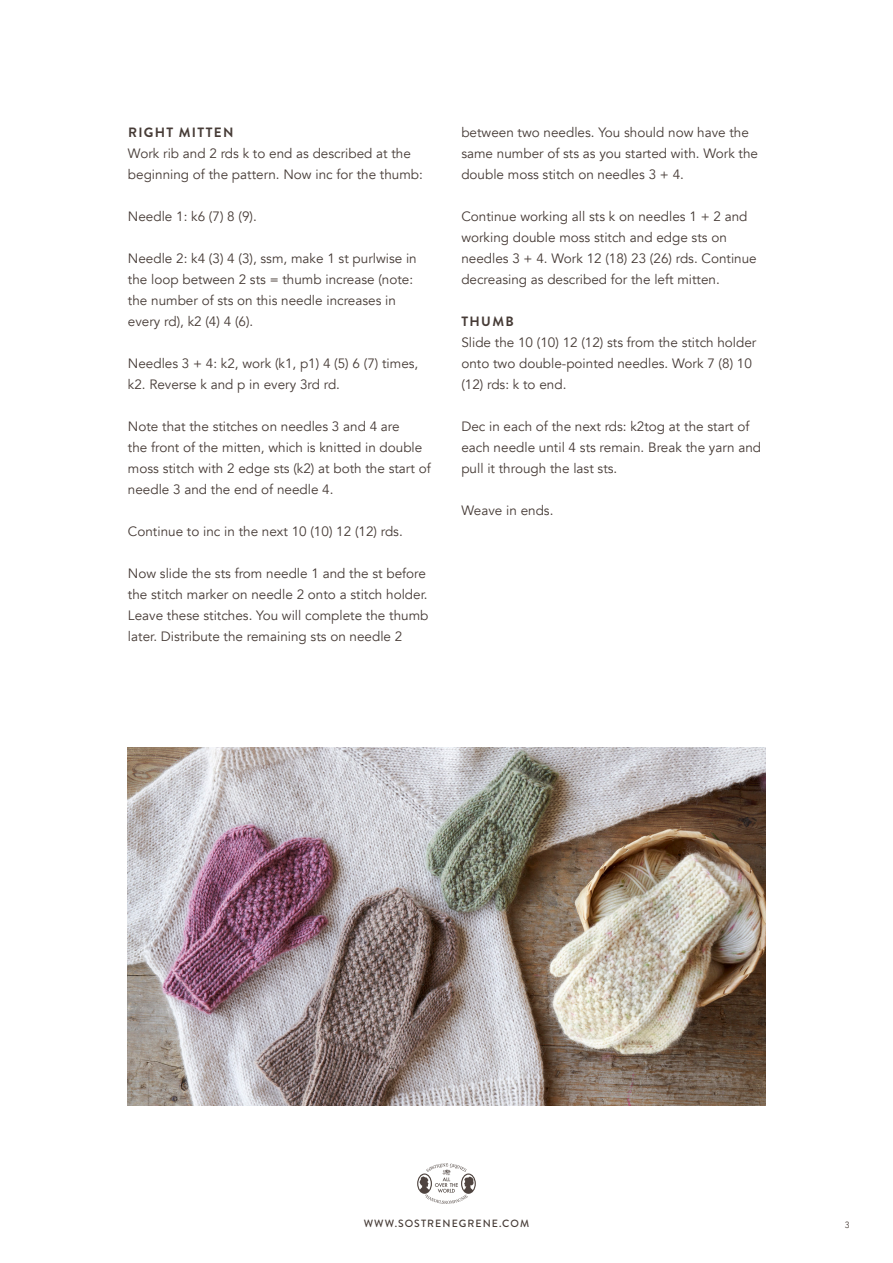
<style>
.page{position:relative;width:893px;height:1263px;background:#fff}
.page>*{position:absolute;margin:0;border:0;box-sizing:border-box;transform-origin:0 0}
.t1{font:13.5px/21px "Avenir";color:#463b36}
.Underoverskrift_fed{font:700 13.5px "Brandon Grotesque";letter-spacing:.1em;color:#463b36}
.t2{font:500 10.5px "Brandon Grotesque";letter-spacing:.1em;color:#463b36}
.t3{font:300 9px "Avenir";color:#463b36}
</style>
<div class="page">
<svg style="left:417px;top:1163px;width:59px;height:41px"></svg>
<img style="left:128px;top:747px;width:637px;height:359px">
<p class="Underoverskrift_fed" style="left:128px;top:123px;width:107px">RIGHT MITTEN</p>
<p class="t1" style="left:128px;top:143px;width:296px">Work rib and 2 rds k to end as described at the beginning of the pattern. Now inc for the thumb:</p>
<p class="t1" style="left:128px;top:206px;width:130px">Needle 1: k6 (7) 8 (9).</p>
<p class="t1" style="left:128px;top:248px;width:290px">Needle 2: k4 (3) 4 (3), ssm, make 1 st purlwise in the loop between 2 sts = thumb increase (note: the number of sts on this needle increases in every rd), k2 (4) 4 (6).</p>
<p class="t1" style="left:128px;top:353px;width:292px">Needles 3 + 4: k2, work (k1, p1) 4 (5) 6 (7) times, k2. Reverse k and p in every 3rd rd.</p>
<p class="t1" style="left:128px;top:416px;width:304px">Note that the stitches on needles 3 and 4 are<br>the front of the mitten, which is knitted in double moss stitch with 2 edge sts (k2) at both the start of needle 3 and the end of needle 4.</p>
<p class="t1" style="left:128px;top:521px;width:276px">Continue to inc in the next 10 (10) 12 (12) rds.</p>
<p class="t1" style="left:128px;top:563px;width:302px">Now slide the sts from needle 1 and the st before the stitch marker on needle 2 onto a stitch holder.<br>Leave these stitches. You will complete the thumb later. Distribute the remaining sts on needle 2</p>
<p class="t1" style="left:461px;top:122px;width:298px">between two needles. You should now have the same number of sts as you started with. Work the double moss stitch on needles 3 + 4.</p>
<p class="t1" style="left:461px;top:206px;width:297px">Continue working all sts k on needles 1 + 2 and working double moss stitch and edge sts on needles 3 + 4. Work 12 (18) 23 (26) rds. Continue decreasing as described for the left mitten.</p>
<p class="Underoverskrift_fed" style="left:461px;top:312px;width:54px">THUMB</p>
<p class="t1" style="left:461px;top:332px;width:297px">Slide the 10 (10) 12 (12) sts from the stitch holder onto two double-pointed needles. Work 7 (8) 10 (12) rds: k to end.</p>
<p class="t1" style="left:461px;top:416px;width:301px">Dec in each of the next rds: k2tog at the start of each needle until 4 sts remain. Break the yarn and pull it through the last sts.</p>
<p class="t1" style="left:461px;top:500px;width:94px">Weave in ends.</p>
<p class="t2" style="left:364px;top:1216px;width:167px">WWW.SOSTRENEGRENE.COM</p>
<p class="t3" style="left:845px;top:1219px;width:6px">3</p>
</div>
